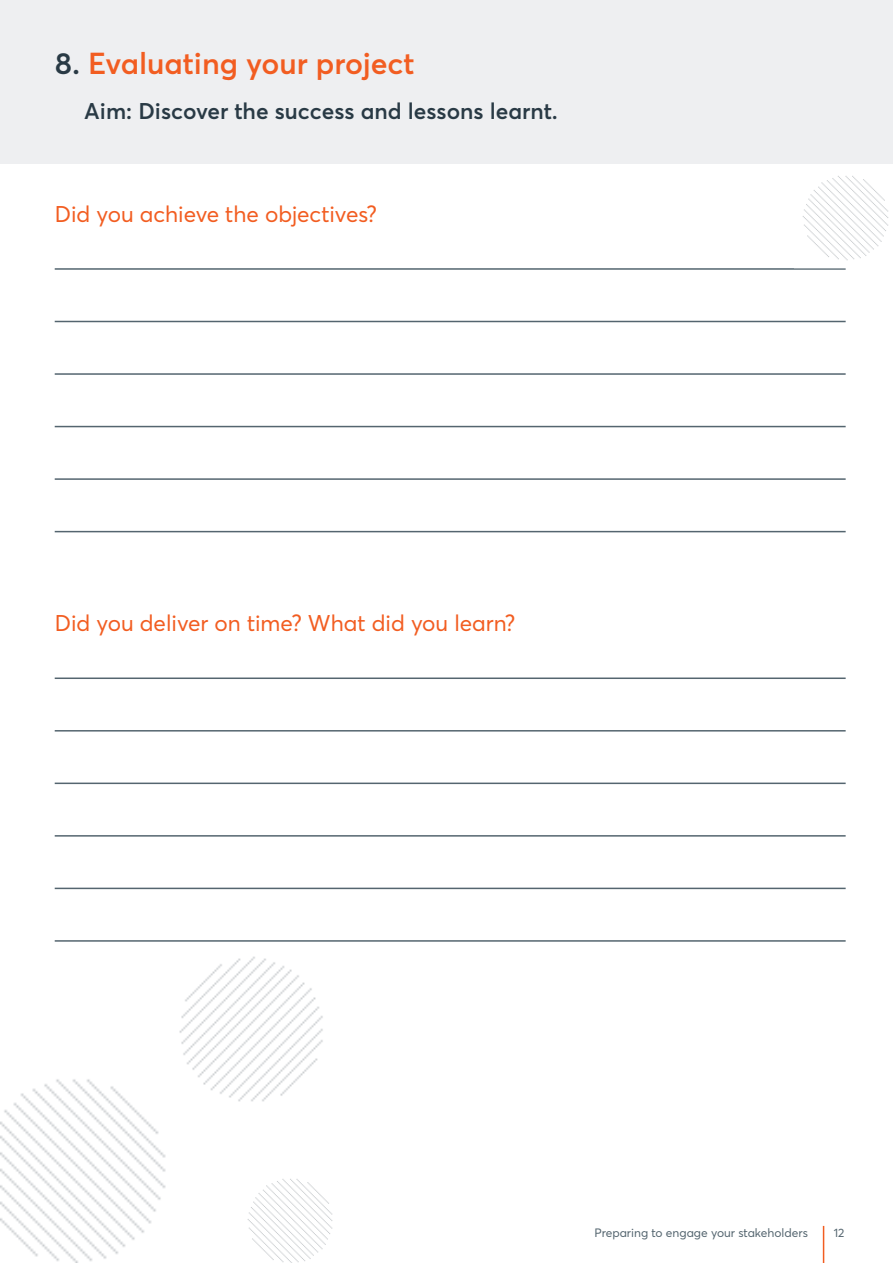
<style>
.page{position:relative;width:893px;height:1263px;background:#fff}
.page>*{position:absolute;margin:0;border:0;box-sizing:border-box;transform-origin:0 0}
.t1{font:600 30px "Averta";color:#f25d21}
.t2{font:22.5px "Averta";color:#f25d21}
.t3{font:600 22.5px "Averta";color:#293a45}
.t4{font:12px "Averta";color:#54656f}
.s1{color:#293a45}
</style>
<div class="page">
<hr style="left:823px;top:1226px;width:1px;height:37px;background:#f25d21">
<div style="left:0;top:0;width:893px;height:164px;background:#eeeff1"></div>
<hr style="left:55px;top:268px;width:791px;height:2px;background:#54656f">
<hr style="left:55px;top:321px;width:791px;height:1px;background:#54656f">
<hr style="left:55px;top:373px;width:791px;height:2px;background:#54656f">
<hr style="left:55px;top:426px;width:791px;height:1px;background:#54656f">
<hr style="left:55px;top:478px;width:791px;height:2px;background:#54656f">
<hr style="left:55px;top:531px;width:791px;height:1px;background:#54656f">
<hr style="left:55px;top:677px;width:791px;height:2px;background:#54656f">
<hr style="left:55px;top:730px;width:791px;height:1px;background:#54656f">
<hr style="left:55px;top:782px;width:791px;height:2px;background:#54656f">
<hr style="left:55px;top:835px;width:791px;height:2px;background:#54656f">
<hr style="left:55px;top:888px;width:791px;height:1px;background:#54656f">
<hr style="left:55px;top:940px;width:791px;height:2px;background:#54656f">
<img style="left:0;top:1079px;width:166px;height:184px">
<img style="left:165px;top:956px;width:158px;height:159px">
<img style="left:247px;top:1179px;width:86px;height:84px">
<img style="left:795px;top:176px;width:94px;height:93px">
<p class="t1" style="left:55px;top:42px;width:361px"><span class="s1">8.</span> Evaluating your project</p>
<p class="t3" style="left:84px;top:95px;width:475px">Aim: Discover the success and lessons learnt.</p>
<p class="t2" style="left:55px;top:198px;width:324px">Did you achieve the objectives?</p>
<p class="t2" style="left:55px;top:608px;width:462px">Did you deliver on time? What did you learn?</p>
<p class="t4" style="left:594px;top:1224px;width:215px">Preparing to engage your stakeholders</p>
<p class="t4" style="left:834px;top:1224px;width:12px">12</p>
</div>
